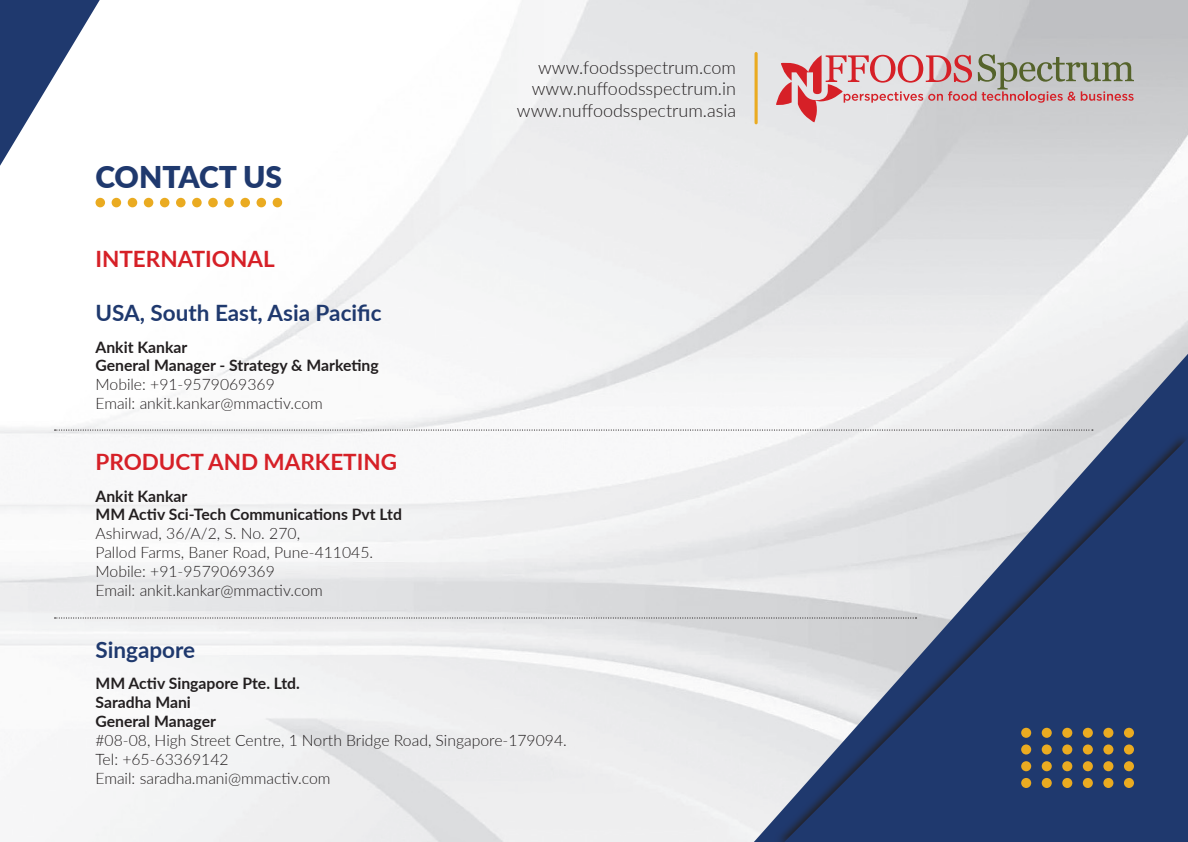
<style>
.page{position:relative;width:1188px;height:842px;background:#fff}
.page>*{position:absolute;margin:0;border:0;box-sizing:border-box;transform-origin:0 0}
.Body_text-old{font:900 30px "Lato";color:#1f396e}
.Body_text-old-2{font:700 22.5px "Lato";color:#1f396e}
.Body_text-old-3{font:700 22.5px "Lato";color:#d62027}
.t1{font:300 18px/21.6px "Lato";color:#231f20;text-align:right}
.Body_text-old-4{font:300 15.75px/18.9px "Lato";color:#231f20}
.Body_text-old-5{font:700 15.75px/18.9px "Lato";color:#231f20}
</style>
<div class="page">
<img style="left:0;top:0;width:1188px;height:842px">
<svg style="left:0;top:0;width:100px;height:166px"></svg>
<svg style="left:754px;top:354px;width:434px;height:488px;fill:#eeeeef"></svg>
<svg style="left:773px;top:432px;width:415px;height:410px;background:#d1d4db"></svg>
<svg style="left:784px;top:438px;width:404px;height:404px;background:#687899"></svg>
<div style="left:1021px;top:728px;width:10px;height:10px;background:#eaab21;border-radius:50%"></div>
<div style="left:1042px;top:728px;width:10px;height:10px;background:#eaab21;border-radius:50%"></div>
<div style="left:1062px;top:728px;width:10px;height:10px;background:#eaab21;border-radius:50%"></div>
<div style="left:1103px;top:728px;width:10px;height:10px;background:#eaab21;border-radius:50%"></div>
<div style="left:1083px;top:728px;width:10px;height:10px;background:#eaab21;border-radius:50%"></div>
<div style="left:1124px;top:728px;width:10px;height:10px;background:#eaab21;border-radius:50%"></div>
<div style="left:1021px;top:778px;width:10px;height:10px;background:#eaab21;border-radius:50%"></div>
<div style="left:1042px;top:778px;width:10px;height:10px;background:#eaab21;border-radius:50%"></div>
<div style="left:1062px;top:778px;width:10px;height:10px;background:#eaab21;border-radius:50%"></div>
<div style="left:1103px;top:778px;width:10px;height:10px;background:#eaab21;border-radius:50%"></div>
<div style="left:1083px;top:778px;width:10px;height:10px;background:#eaab21;border-radius:50%"></div>
<div style="left:1124px;top:778px;width:10px;height:10px;background:#eaab21;border-radius:50%"></div>
<div style="left:1021px;top:761px;width:10px;height:10px;background:#eaab21;border-radius:50%"></div>
<div style="left:1042px;top:761px;width:10px;height:10px;background:#eaab21;border-radius:50%"></div>
<div style="left:1062px;top:761px;width:10px;height:10px;background:#eaab21;border-radius:50%"></div>
<div style="left:1103px;top:761px;width:10px;height:10px;background:#eaab21;border-radius:50%"></div>
<div style="left:1083px;top:761px;width:10px;height:10px;background:#eaab21;border-radius:50%"></div>
<div style="left:1124px;top:761px;width:10px;height:10px;background:#eaab21;border-radius:50%"></div>
<div style="left:1021px;top:744px;width:10px;height:10px;background:#eaab21;border-radius:50%"></div>
<div style="left:1042px;top:744px;width:10px;height:10px;background:#eaab21;border-radius:50%"></div>
<div style="left:1062px;top:744px;width:10px;height:10px;background:#eaab21;border-radius:50%"></div>
<div style="left:1103px;top:744px;width:10px;height:10px;background:#eaab21;border-radius:50%"></div>
<div style="left:1083px;top:744px;width:10px;height:10px;background:#eaab21;border-radius:50%"></div>
<div style="left:1124px;top:744px;width:10px;height:10px;background:#eaab21;border-radius:50%"></div>
<svg style="left:776px;top:54px;width:358px;height:68px;background:#cdb3b3"></svg>
<hr style="left:755px;top:52px;width:3px;height:72px;background:#eaab21;border-radius:2px">
<div style="left:96px;top:198px;width:9px;height:9px;background:#eaab21;border-radius:50%"></div>
<div style="left:112px;top:198px;width:9px;height:9px;background:#eaab21;border-radius:50%"></div>
<div style="left:128px;top:198px;width:9px;height:9px;background:#eaab21;border-radius:50%"></div>
<div style="left:160px;top:198px;width:9px;height:9px;background:#eaab21;border-radius:50%"></div>
<div style="left:144px;top:198px;width:9px;height:9px;background:#eaab21;border-radius:50%"></div>
<div style="left:176px;top:198px;width:10px;height:9px;background:#eaab21;border-radius:50%"></div>
<div style="left:192px;top:198px;width:10px;height:9px;background:#eaab21;border-radius:50%"></div>
<div style="left:208px;top:198px;width:10px;height:9px;background:#eaab21;border-radius:50%"></div>
<div style="left:224px;top:198px;width:10px;height:9px;background:#eaab21;border-radius:50%"></div>
<div style="left:257px;top:198px;width:9px;height:9px;background:#eaab21;border-radius:50%"></div>
<div style="left:240px;top:198px;width:10px;height:9px;background:#eaab21;border-radius:50%"></div>
<div style="left:273px;top:198px;width:9px;height:9px;background:#eaab21;border-radius:50%"></div>
<svg style="left:55px;top:429px;width:1038px;height:2px;background:#c6c5c6"></svg>
<svg style="left:55px;top:617px;width:862px;height:1px"></svg>
<p class="Body_text-old" style="left:95px;top:154px;width:188px">CONTACT US</p>
<p class="Body_text-old-3" style="left:95px;top:242px;width:181px">INTERNATIONAL</p>
<p class="Body_text-old-2" style="left:95px;top:296px;width:288px">USA, South East, Asia Pacific</p>
<p class="Body_text-old-5" style="left:95px;top:337px;width:93px">Ankit Kankar</p>
<p class="Body_text-old-5" style="left:95px;top:356px;width:285px">General Manager - Strategy &amp; Marketing</p>
<p class="Body_text-old-4" style="left:95px;top:375px;width:229px">Mobile: +91-9579069369<br>Email: ankit.kankar@mmactiv.com</p>
<p class="Body_text-old-3" style="left:95px;top:445px;width:303px">PRODUCT AND MARKETING</p>
<p class="Body_text-old-5" style="left:95px;top:486px;width:93px">Ankit Kankar</p>
<p class="Body_text-old-5" style="left:95px;top:505px;width:308px">MM Activ Sci-Tech Communications Pvt Ltd</p>
<p class="Body_text-old-4" style="left:95px;top:524px;width:206px">Ashirwad, 36/A/2, S. No. 270,</p>
<p class="Body_text-old-4" style="left:95px;top:543px;width:279px">Pallod Farms, Baner Road, Pune-411045.</p>
<p class="Body_text-old-4" style="left:95px;top:561px;width:181px">Mobile: +91-9579069369</p>
<p class="Body_text-old-4" style="left:95px;top:580px;width:229px">Email: ankit.kankar@mmactiv.com</p>
<p class="t1" style="left:517px;top:56px;width:221px">www.foodsspectrum.com www.nuffoodsspectrum.in www.nuffoodsspectrum.asia</p>
<p class="Body_text-old-2" style="left:95px;top:633px;width:101px">Singapore</p>
<p class="Body_text-old-5" style="left:95px;top:674px;width:206px">MM Activ Singapore Pte. Ltd.<br>Saradha Mani<br>General Manager</p>
<p class="Body_text-old-4" style="left:95px;top:730px;width:473px">#08-08, High Street Centre, 1 North Bridge Road, Singapore-179094.</p>
<p class="Body_text-old-4" style="left:95px;top:749px;width:237px">Tel: +65-63369142<br>Email: saradha.mani@mmactiv.com</p>
</div>
